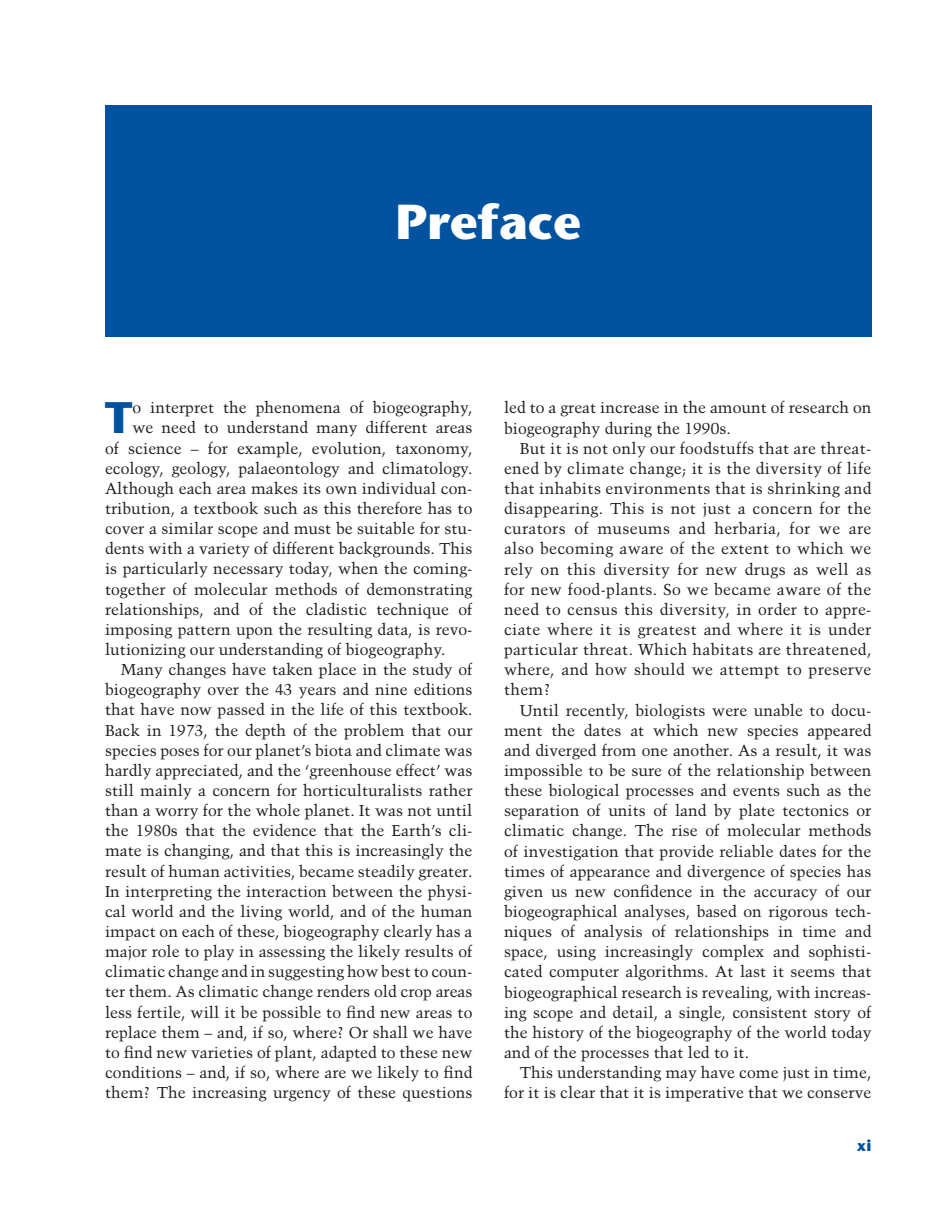
<style>
.page{position:relative;width:938px;height:1221px;background:#fff}
.page>*{position:absolute;margin:0;border:0;box-sizing:border-box;transform-origin:0 0}
.t1{font:700 49px "Stone Sans Std";color:#fff}
.t2{font:700 44.1px "Stone Sans Std";color:#0153a0}
.t3{font:15.75px "Trump Mediaeval LT Std";color:#231f20}
.t4{font:15.75px "Trump Mediaeval LT Std";letter-spacing:.02em;color:#231f20}
.t5{font:700 15.75px "Stone Sans Std";color:#0153a0}
</style>
<div class="page">
<div style="left:105px;top:105px;width:766px;height:231px;background:#0153a0"></div>
<p class="t1" style="left:384px;top:192px;width:210px">Glossary</p>
<p class="t1" style="left:395px;top:192px;width:187px">Preface</p>
<p class="t2" style="left:105px;top:392px;width:29px">T</p>
<p class="t3" style="left:132px;top:398px;width:341px">o interpret the phenomena of biogeography,</p>
<p class="t3" style="left:132px;top:418px;width:341px">we need to understand many different areas</p>
<p class="t3" style="left:105px;top:438px;width:369px">of science – for example, evolution, taxonomy,</p>
<p class="t3" style="left:105px;top:458px;width:369px">ecology, geology, palaeontology and climatology.</p>
<p class="t3" style="left:105px;top:479px;width:369px">Although each area makes its own individual con-</p>
<p class="t3" style="left:105px;top:499px;width:369px">tribution, a textbook such as this therefore has to</p>
<p class="t3" style="left:105px;top:519px;width:369px">cover a similar scope and must be suitable for stu-</p>
<p class="t3" style="left:105px;top:539px;width:369px">dents with a variety of different backgrounds. This</p>
<p class="t3" style="left:105px;top:559px;width:369px">is particularly necessary today, when the coming-</p>
<p class="t3" style="left:105px;top:579px;width:369px">together of molecular methods of demonstrating</p>
<p class="t3" style="left:105px;top:599px;width:369px">relationships, and of the cladistic technique of</p>
<p class="t3" style="left:105px;top:619px;width:369px">imposing pattern upon the resulting data, is revo-</p>
<p class="t3" style="left:105px;top:640px;width:342px">lutionizing our understanding of biogeography.</p>
<p class="t3" style="left:121px;top:660px;width:353px">Many changes have taken place in the study of</p>
<p class="t3" style="left:105px;top:680px;width:369px">biogeography over the 43 years and nine editions</p>
<p class="t3" style="left:105px;top:700px;width:369px">that have now passed in the life of this textbook.</p>
<p class="t3" style="left:105px;top:720px;width:369px">Back in 1973, the depth of the problem that our</p>
<p class="t3" style="left:105px;top:740px;width:369px">species poses for our planet’s biota and climate was</p>
<p class="t3" style="left:105px;top:760px;width:369px">hardly appreciated, and the ‘greenhouse effect’ was</p>
<p class="t3" style="left:105px;top:780px;width:369px">still mainly a concern for horticulturalists rather</p>
<p class="t3" style="left:105px;top:801px;width:369px">than a worry for the whole planet. It was not until</p>
<p class="t3" style="left:105px;top:821px;width:369px">the 1980s that the evidence that the Earth’s cli-</p>
<p class="t3" style="left:105px;top:841px;width:369px">mate is changing, and that this is increasingly the</p>
<p class="t3" style="left:105px;top:861px;width:369px">result of human activities, became steadily greater.</p>
<p class="t3" style="left:105px;top:881px;width:369px">In interpreting the interaction between the physi-</p>
<p class="t3" style="left:105px;top:901px;width:369px">cal world and the living world, and of the human</p>
<p class="t3" style="left:105px;top:921px;width:369px">impact on each of these, biogeography clearly has a</p>
<p class="t3" style="left:105px;top:941px;width:369px">major role to play in assessing the likely results of</p>
<p class="t3" style="left:105px;top:962px;width:369px">climatic change and in suggesting how best to coun-</p>
<p class="t3" style="left:105px;top:982px;width:369px">ter them. As climatic change renders old crop areas</p>
<p class="t3" style="left:105px;top:1002px;width:369px">less fertile, will it be possible to fnd new areas to</p>
<p class="t3" style="left:105px;top:1022px;width:369px">replace them – and, if so, where? Or shall we have</p>
<p class="t3" style="left:105px;top:1042px;width:369px">to fnd new varieties of plant, adapted to these new</p>
<p class="t3" style="left:105px;top:1062px;width:369px">conditions – and, if so, where are we likely to fnd</p>
<p class="t3" style="left:105px;top:1082px;width:369px">them? The increasing urgency of these questions</p>
<p class="t3" style="left:504px;top:398px;width:369px">led to a great increase in the amount of research on</p>
<p class="t3" style="left:504px;top:418px;width:228px">biogeography during the 1990s.</p>
<p class="t4" style="left:520px;top:438px;width:353px">But it is not only our foodstuffs that are threat-</p>
<p class="t4" style="left:504px;top:459px;width:369px">ened by climate change; it is the diversity of life</p>
<p class="t4" style="left:504px;top:479px;width:369px">that inhabits environments that is shrinking and</p>
<p class="t4" style="left:504px;top:499px;width:369px">disappearing. This is not just a concern for the</p>
<p class="t4" style="left:504px;top:519px;width:369px">curators of museums and herbaria, for we are</p>
<p class="t4" style="left:504px;top:539px;width:369px">also becoming aware of the extent to which we</p>
<p class="t4" style="left:504px;top:559px;width:369px">rely on this diversity for new drugs as well as</p>
<p class="t4" style="left:504px;top:579px;width:369px">for new food-plants. So we became aware of the</p>
<p class="t4" style="left:504px;top:599px;width:369px">need to census this diversity, in order to appre-</p>
<p class="t4" style="left:504px;top:620px;width:369px">ciate where it is greatest and where it is under</p>
<p class="t4" style="left:504px;top:640px;width:369px">particular threat. Which habitats are threatened,</p>
<p class="t4" style="left:504px;top:660px;width:369px">where, and how should we attempt to preserve</p>
<p class="t3" style="left:504px;top:680px;width:48px">them?</p>
<p class="t3" style="left:520px;top:700px;width:353px">Until recently, biologists were unable to docu-</p>
<p class="t3" style="left:504px;top:720px;width:369px">ment the dates at which new species appeared</p>
<p class="t3" style="left:504px;top:740px;width:369px">and diverged from one another. As a result, it was</p>
<p class="t3" style="left:504px;top:760px;width:369px">impossible to be sure of the relationship between</p>
<p class="t3" style="left:504px;top:781px;width:369px">these biological processes and events such as the</p>
<p class="t3" style="left:504px;top:801px;width:369px">separation of units of land by plate tectonics or</p>
<p class="t3" style="left:504px;top:821px;width:369px">climatic change. The rise of molecular methods</p>
<p class="t3" style="left:504px;top:841px;width:369px">of investigation that provide reliable dates for the</p>
<p class="t3" style="left:504px;top:861px;width:369px">times of appearance and divergence of species has</p>
<p class="t3" style="left:504px;top:881px;width:369px">given us new confdence in the accuracy of our</p>
<p class="t3" style="left:504px;top:901px;width:369px">biogeographical analyses, based on rigorous tech-</p>
<p class="t3" style="left:504px;top:921px;width:369px">niques of analysis of relationships in time and</p>
<p class="t3" style="left:504px;top:942px;width:369px">space, using increasingly complex and sophisti-</p>
<p class="t3" style="left:504px;top:962px;width:369px">cated computer algorithms. At last it seems that</p>
<p class="t3" style="left:504px;top:982px;width:369px">biogeographical research is revealing, with increas-</p>
<p class="t3" style="left:504px;top:1002px;width:369px">ing scope and detail, a single, consistent story of</p>
<p class="t3" style="left:504px;top:1022px;width:369px">the history of the biogeography of the world today</p>
<p class="t3" style="left:504px;top:1042px;width:247px">and of the processes that led to it.</p>
<p class="t3" style="left:520px;top:1062px;width:353px">This understanding may have come just in time,</p>
<p class="t3" style="left:504px;top:1083px;width:369px">for it is clear that it is imperative that we conserve</p>
<p class="t5" style="left:857px;top:1135px;width:16px">xi</p>
</div>
